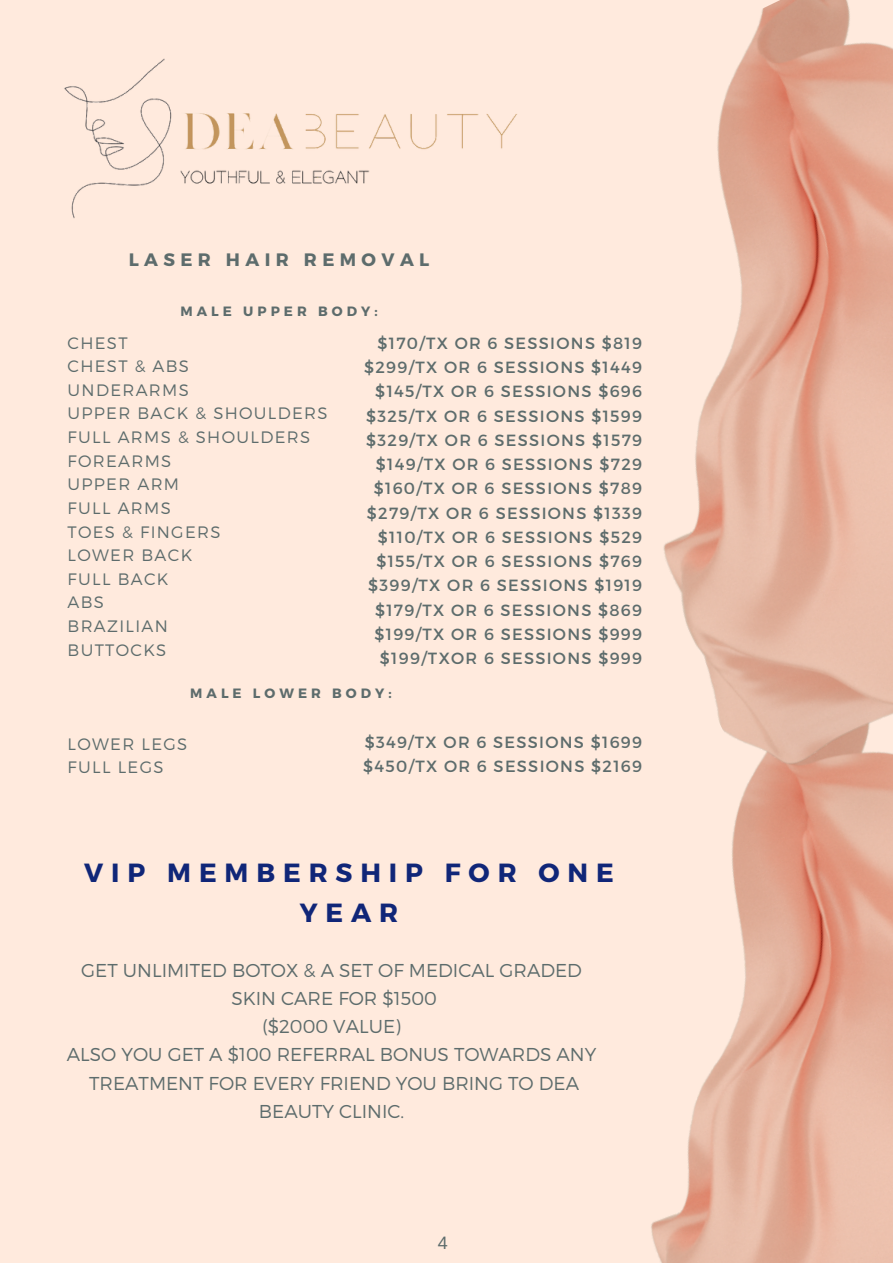
<style>
.page{position:relative;width:893px;height:1264px;background:#fff}
.page>*{position:absolute;margin:0;border:0;box-sizing:border-box;transform-origin:0 0}
.t1{font:700 26.25px/39.3px "Montserrat";letter-spacing:.3em;color:#102678;text-align:center}
.t2{font:300 18.6px/28px "Montserrat";color:#5d6c6c;text-align:center}
.t3{font:700 18px "Montserrat";letter-spacing:.3em;color:#5d6c6c}
.t4{font:18px "Arimo";color:#5d6c6c}
.t5{font:300 16.5px/23.5px "Montserrat";letter-spacing:.08em;color:#5d6c6c}
.t6{font:16.2px/24.3px "Montserrat";letter-spacing:.08em;color:#5d6c6c;text-align:right}
.t7{font:700 13.5px "Montserrat";letter-spacing:.3em;color:#5d6c6c}
</style>
<div class="page">
<div style="left:0;top:0;width:892px;height:1262px;background:#ffeadd"></div>
<img style="left:651px;top:990px;width:241px;height:272px">
<img style="left:64px;top:58px;width:373px;height:160px">
<img style="left:447px;top:0;width:445px;height:990px">
<p class="t3" style="left:129px;top:248px;width:302px">LASER HAIR REMOVAL</p>
<p class="t7" style="left:180px;top:302px;width:198px">MALE UPPER BODY:</p>
<p class="t5" style="left:68px;top:330px;width:261px">CHEST<br>CHEST &amp; ABS<br>UNDERARMS<br>UPPER BACK &amp; SHOULDERS<br>FULL ARMS &amp; SHOULDERS<br>FOREARMS<br>UPPER ARM<br>FULL ARMS<br>TOES &amp; FINGERS<br>LOWER BACK<br>FULL BACK<br>ABS<br>BRAZILIAN<br>BUTTOCKS</p>
<p class="t6" style="left:364px;top:330px;width:279px">$170/TX OR 6 SESSIONS $819 $299/TX OR 6 SESSIONS $1449 $145/TX OR 6 SESSIONS $696 $325/TX OR 6 SESSIONS $1599 $329/TX OR 6 SESSIONS $1579 $149/TX OR 6 SESSIONS $729 $160/TX OR 6 SESSIONS $789 $279/TX OR 6 SESSIONS $1339 $110/TX OR 6 SESSIONS $529 $155/TX OR 6 SESSIONS $769 $399/TX OR 6 SESSIONS $1919 $179/TX OR 6 SESSIONS $869 $199/TX OR 6 SESSIONS $999 $199/TXOR 6 SESSIONS $999</p>
<p class="t7" style="left:190px;top:684px;width:203px">MALE LOWER BODY:</p>
<p class="t5" style="left:68px;top:731px;width:121px">LOWER LEGS<br>FULL LEGS</p>
<p class="t6" style="left:363px;top:729px;width:280px;text-align:left">$349/TX OR 6 SESSIONS $1699 $450/TX OR 6 SESSIONS $2169</p>
<h1 class="t1" style="left:84px;top:852px;width:531px">VIP MEMBERSHIP FOR ONE<br>YEAR</h1>
<p class="t2" style="left:67px;top:955px;width:531px">GET UNLIMITED BOTOX &amp; A SET OF MEDICAL GRADED<br>SKIN CARE FOR $1500<br>($2000 VALUE)<br>ALSO YOU GET A $100 REFERRAL BONUS TOWARDS ANY<br>TREATMENT FOR EVERY FRIEND YOU BRING TO DEA<br>BEAUTY CLINIC.</p>
<p class="t4" style="left:438px;top:1232px;width:11px">4</p>
</div>
